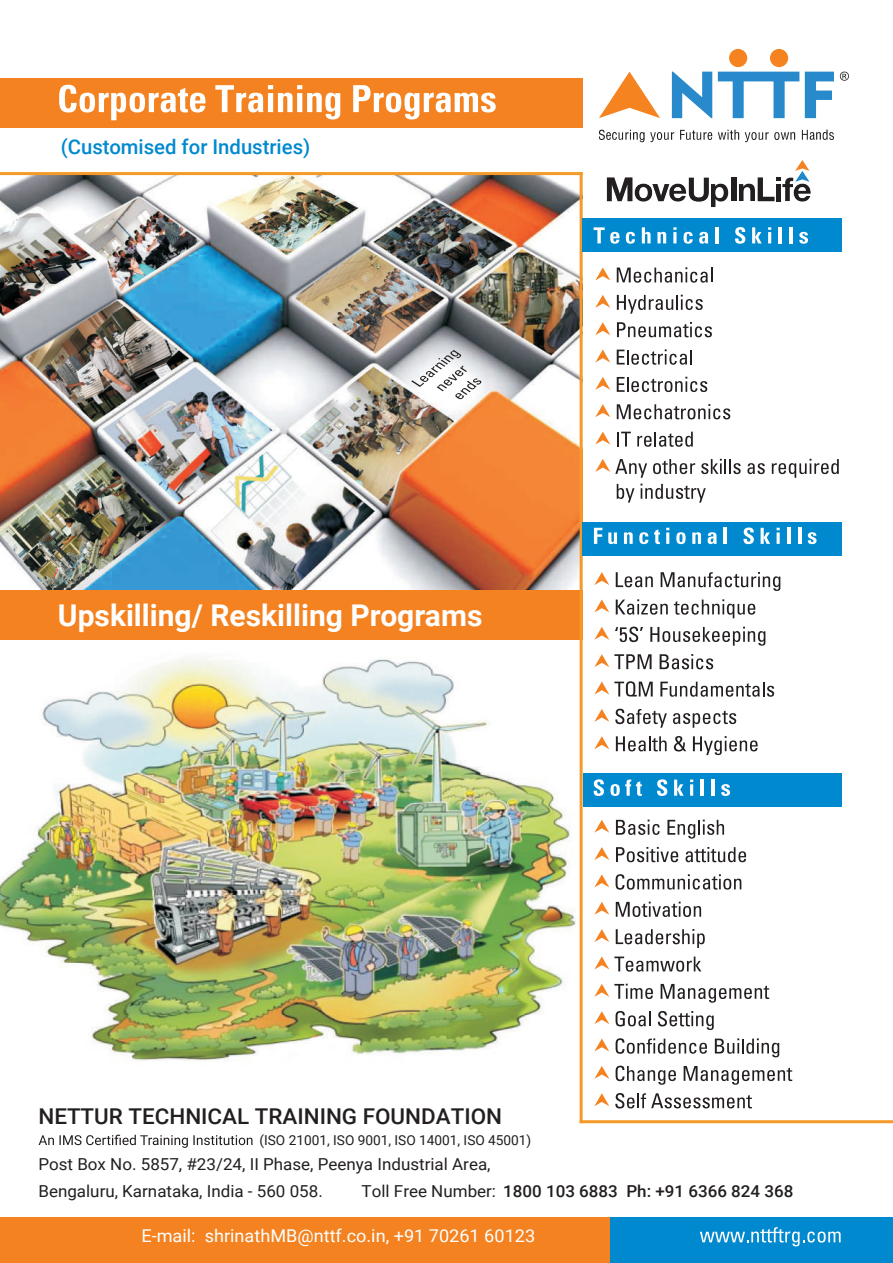
<style>
.page{position:relative;width:893px;height:1263px;background:#fff}
.page>*{position:absolute;margin:0;border:0;box-sizing:border-box;transform-origin:0 0}
.t1{font:700 30px "Roboto";color:#fff}
.t2{font:500 21.75px "Roboto";color:#231f20}
.t3{font:500 20.25px "Roboto";color:#0089cf}
.t4{font:17.55px "Roboto";color:#fff}
.t5{font:16.5px/26.5px "Roboto";color:#231f20}
.t6{font:500 16.5px "Roboto";color:#231f20}
.t7{font:13.65px "Roboto";color:#211d1e}
.s1{font-weight:400}
</style>
<div class="page">
<div style="left:583px;top:773px;width:259px;height:34px;background:#0089cf"></div>
<img style="left:0;top:640px;width:580px;height:429px">
<img style="left:0;top:175px;width:580px;height:415px">
<div style="left:0;top:590px;width:583px;height:50px;background:#f58220"></div>
<div style="left:0;top:78px;width:583px;height:49px;background:#f58220"></div>
<svg style="left:59px;top:85px;width:146px;height:35px"></svg>
<svg style="left:215px;top:85px;width:125px;height:34px"></svg>
<svg style="left:353px;top:85px;width:143px;height:34px"></svg>
<hr style="left:580px;top:1120px;width:313px;height:3px;background:#f59a28">
<hr style="left:0;top:172px;width:583px;height:3px;background:#f59a28">
<hr style="left:580px;top:172px;width:3px;height:951px;background:#f59a28">
<svg style="left:411px;top:350px;width:71px;height:49px"></svg>
<svg style="left:594px;top:820px;width:15px;height:13px"></svg>
<svg style="left:616px;top:819px;width:44px;height:16px"></svg>
<svg style="left:667px;top:819px;width:57px;height:19px"></svg>
<svg style="left:594px;top:847px;width:15px;height:13px"></svg>
<svg style="left:616px;top:847px;width:62px;height:15px"></svg>
<svg style="left:686px;top:847px;width:60px;height:15px"></svg>
<svg style="left:594px;top:874px;width:15px;height:13px"></svg>
<svg style="left:616px;top:874px;width:125px;height:16px"></svg>
<svg style="left:594px;top:902px;width:15px;height:13px"></svg>
<svg style="left:616px;top:902px;width:85px;height:15px"></svg>
<svg style="left:594px;top:929px;width:15px;height:13px"></svg>
<svg style="left:616px;top:929px;width:89px;height:19px"></svg>
<svg style="left:594px;top:956px;width:81px;height:16px"></svg>
<svg style="left:676px;top:956px;width:25px;height:16px"></svg>
<svg style="left:594px;top:984px;width:59px;height:15px"></svg>
<svg style="left:661px;top:984px;width:108px;height:19px"></svg>
<svg style="left:594px;top:1011px;width:15px;height:13px"></svg>
<svg style="left:616px;top:1011px;width:35px;height:15px"></svg>
<svg style="left:658px;top:1011px;width:56px;height:19px"></svg>
<svg style="left:594px;top:1038px;width:15px;height:13px"></svg>
<svg style="left:616px;top:1038px;width:91px;height:16px"></svg>
<svg style="left:715px;top:1038px;width:64px;height:19px"></svg>
<svg style="left:594px;top:1066px;width:15px;height:13px"></svg>
<svg style="left:616px;top:1066px;width:60px;height:19px"></svg>
<svg style="left:684px;top:1066px;width:108px;height:19px"></svg>
<svg style="left:594px;top:1093px;width:15px;height:13px"></svg>
<svg style="left:615px;top:1093px;width:109px;height:15px"></svg>
<svg style="left:727px;top:1095px;width:25px;height:13px"></svg>
<svg style="left:594px;top:779px;width:10px;height:17px"></svg>
<svg style="left:610px;top:779px;width:32px;height:17px"></svg>
<svg style="left:657px;top:779px;width:10px;height:17px"></svg>
<svg style="left:674px;top:780px;width:10px;height:16px"></svg>
<svg style="left:690px;top:779px;width:3px;height:17px"></svg>
<hr style="left:701px;top:780px;width:3px;height:16px;background:#fff">
<hr style="left:711px;top:780px;width:4px;height:16px;background:#fff">
<svg style="left:721px;top:784px;width:9px;height:12px"></svg>
<svg style="left:594px;top:572px;width:15px;height:13px"></svg>
<svg style="left:616px;top:572px;width:37px;height:15px"></svg>
<svg style="left:661px;top:572px;width:119px;height:19px"></svg>
<svg style="left:594px;top:599px;width:15px;height:13px"></svg>
<svg style="left:616px;top:599px;width:52px;height:16px"></svg>
<svg style="left:674px;top:599px;width:81px;height:19px"></svg>
<svg style="left:594px;top:627px;width:15px;height:13px"></svg>
<svg style="left:615px;top:627px;width:28px;height:15px"></svg>
<svg style="left:650px;top:627px;width:115px;height:19px"></svg>
<svg style="left:594px;top:654px;width:58px;height:15px"></svg>
<svg style="left:660px;top:654px;width:53px;height:15px"></svg>
<svg style="left:594px;top:681px;width:59px;height:15px"></svg>
<svg style="left:660px;top:682px;width:114px;height:15px"></svg>
<svg style="left:594px;top:709px;width:15px;height:13px"></svg>
<svg style="left:615px;top:709px;width:52px;height:19px"></svg>
<svg style="left:673px;top:711px;width:63px;height:17px"></svg>
<svg style="left:594px;top:736px;width:15px;height:13px"></svg>
<svg style="left:616px;top:736px;width:51px;height:15px"></svg>
<svg style="left:674px;top:736px;width:12px;height:15px"></svg>
<svg style="left:693px;top:736px;width:65px;height:19px"></svg>
<div style="left:583px;top:522px;width:259px;height:34px;background:#0089cf"></div>
<svg style="left:594px;top:528px;width:8px;height:16px"></svg>
<svg style="left:608px;top:532px;width:9px;height:12px"></svg>
<svg style="left:624px;top:532px;width:9px;height:12px"></svg>
<svg style="left:639px;top:532px;width:9px;height:12px"></svg>
<svg style="left:654px;top:529px;width:6px;height:15px"></svg>
<svg style="left:666px;top:528px;width:3px;height:16px"></svg>
<svg style="left:676px;top:532px;width:10px;height:12px"></svg>
<svg style="left:692px;top:532px;width:9px;height:12px"></svg>
<svg style="left:708px;top:532px;width:9px;height:12px"></svg>
<hr style="left:724px;top:528px;width:3px;height:16px;background:#fff">
<svg style="left:743px;top:527px;width:11px;height:17px"></svg>
<svg style="left:761px;top:528px;width:9px;height:16px"></svg>
<svg style="left:777px;top:528px;width:3px;height:16px"></svg>
<hr style="left:787px;top:528px;width:3px;height:16px;background:#fff">
<hr style="left:798px;top:528px;width:3px;height:16px;background:#fff">
<svg style="left:808px;top:532px;width:8px;height:12px"></svg>
<svg style="left:595px;top:267px;width:15px;height:13px"></svg>
<svg style="left:617px;top:267px;width:95px;height:16px"></svg>
<svg style="left:595px;top:295px;width:15px;height:13px"></svg>
<svg style="left:617px;top:295px;width:86px;height:19px"></svg>
<svg style="left:595px;top:322px;width:15px;height:13px"></svg>
<svg style="left:617px;top:322px;width:95px;height:15px"></svg>
<svg style="left:595px;top:349px;width:15px;height:13px"></svg>
<svg style="left:617px;top:349px;width:75px;height:16px"></svg>
<svg style="left:595px;top:377px;width:15px;height:13px"></svg>
<svg style="left:617px;top:377px;width:90px;height:15px"></svg>
<svg style="left:595px;top:404px;width:15px;height:13px"></svg>
<svg style="left:617px;top:404px;width:113px;height:15px"></svg>
<svg style="left:595px;top:432px;width:15px;height:12px"></svg>
<svg style="left:617px;top:432px;width:14px;height:14px"></svg>
<svg style="left:637px;top:432px;width:56px;height:15px"></svg>
<svg style="left:595px;top:459px;width:52px;height:19px"></svg>
<svg style="left:653px;top:459px;width:42px;height:15px"></svg>
<svg style="left:701px;top:459px;width:40px;height:15px"></svg>
<svg style="left:747px;top:463px;width:18px;height:11px"></svg>
<svg style="left:772px;top:459px;width:67px;height:19px"></svg>
<svg style="left:617px;top:484px;width:17px;height:19px"></svg>
<svg style="left:640px;top:484px;width:66px;height:19px"></svg>
<div style="left:583px;top:218px;width:259px;height:34px;background:#0089cf"></div>
<svg style="left:594px;top:227px;width:25px;height:17px"></svg>
<svg style="left:626px;top:232px;width:9px;height:12px"></svg>
<svg style="left:642px;top:227px;width:9px;height:16px"></svg>
<svg style="left:657px;top:232px;width:9px;height:11px"></svg>
<svg style="left:673px;top:227px;width:3px;height:16px"></svg>
<svg style="left:684px;top:232px;width:9px;height:12px"></svg>
<svg style="left:699px;top:232px;width:9px;height:12px"></svg>
<hr style="left:715px;top:227px;width:3px;height:16px;background:#fff">
<svg style="left:735px;top:227px;width:10px;height:17px"></svg>
<svg style="left:752px;top:227px;width:10px;height:16px"></svg>
<svg style="left:768px;top:227px;width:3px;height:16px"></svg>
<hr style="left:779px;top:227px;width:3px;height:16px;background:#fff">
<hr style="left:789px;top:227px;width:4px;height:16px;background:#fff">
<svg style="left:799px;top:232px;width:9px;height:12px"></svg>
<div style="left:0;top:1217px;width:682px;height:46px;background:#f58220"></div>
<div style="left:611px;top:1217px;width:282px;height:46px;background:#0089cf"></div>
<svg style="left:700px;top:1227px;width:141px;height:19px"></svg>
<svg style="left:39px;top:1134px;width:213px;height:14px"></svg>
<svg style="left:607px;top:178px;width:102px;height:24px"></svg>
<svg style="left:711px;top:184px;width:17px;height:23px"></svg>
<div style="left:731px;top:178px;width:5px;height:23px;background:#231f20"></div>
<svg style="left:739px;top:160px;width:72px;height:42px"></svg>
<svg style="left:599px;top:72px;width:61px;height:46px"></svg>
<svg style="left:672px;top:72px;width:40px;height:46px"></svg>
<svg style="left:718px;top:72px;width:81px;height:46px"></svg>
<svg style="left:805px;top:72px;width:29px;height:46px"></svg>
<div style="left:729px;top:49px;width:18px;height:18px;background:#f58320;border-radius:50%"></div>
<div style="left:770px;top:49px;width:18px;height:18px;background:#f58320;border-radius:50%"></div>
<svg style="left:840px;top:72px;width:9px;height:9px"></svg>
<svg style="left:599px;top:130px;width:75px;height:12px"></svg>
<svg style="left:680px;top:130px;width:32px;height:10px"></svg>
<svg style="left:718px;top:130px;width:21px;height:10px"></svg>
<svg style="left:745px;top:132px;width:50px;height:10px"></svg>
<svg style="left:802px;top:130px;width:32px;height:10px"></svg>
<p class="t3" style="left:61px;top:132px;width:251px">(Customised for Industries)</p>
<h1 class="t1" style="left:58px;top:594px;width:426px">Upskilling/ Reskilling Programs</h1>
<h2 class="t2" style="left:38px;top:1101px;width:465px">NETTUR TECHNICAL TRAINING FOUNDATION</h2>
<p class="t5" style="left:38px;top:1150px;width:454px">Post Box No. 5857, #23/24, II Phase, Peenya Industrial Area,<br>Bengaluru, Karnataka, India - 560 058.</p>
<p class="t7" style="left:259px;top:1130px;width:273px">(ISO 21001, ISO 9001, ISO 14001, ISO 45001)</p>
<p class="t6" style="left:362px;top:1179px;width:433px"><span class="s1">Toll Free Number:</span> 1800 103 6883 Ph: +91 6366 824 368</p>
<p class="t4" style="left:141px;top:1223px;width:395px">E-mail: shrinathMB@nttf.co.in, +91 70261 60123</p>
</div>
